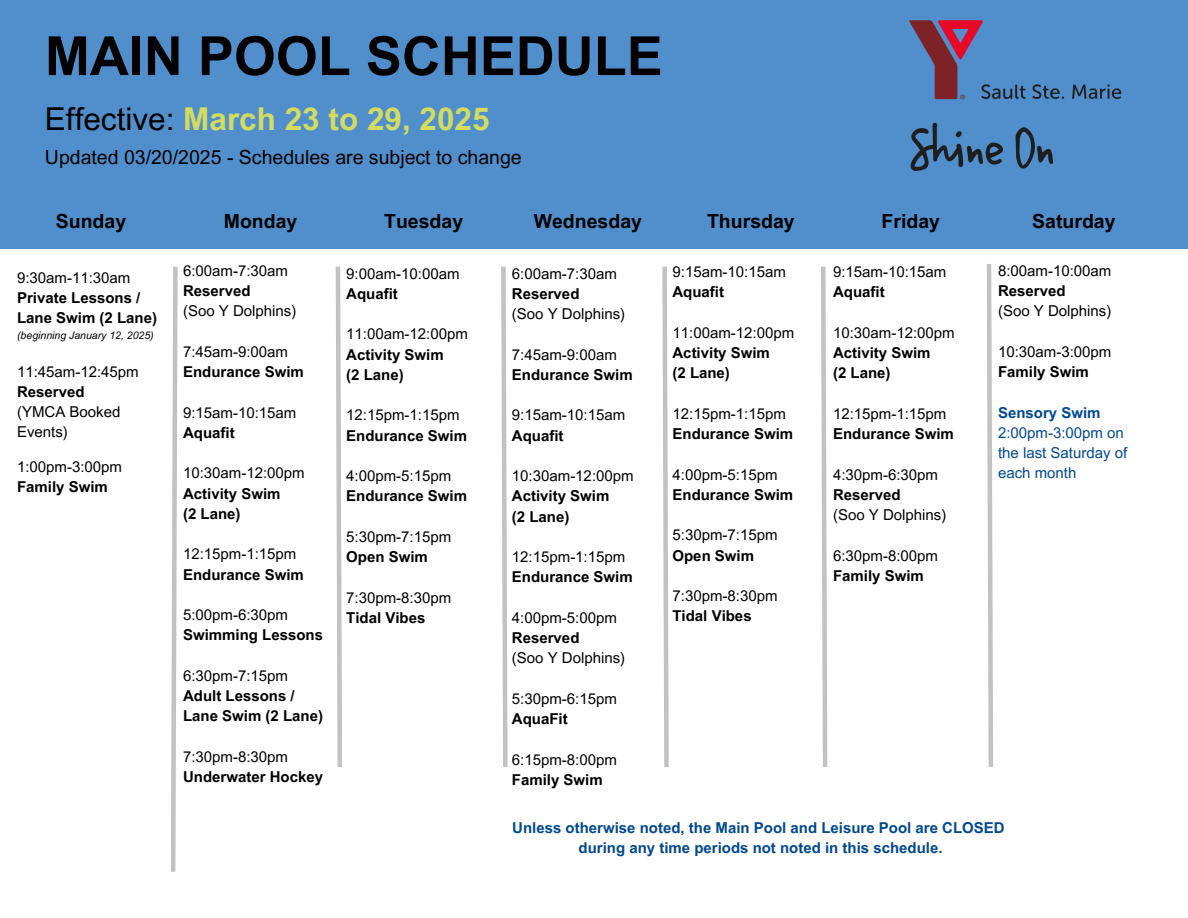
<style>
.page{position:relative;width:1188px;height:918px;background:#fff}
.page>*{position:absolute;margin:0;border:0;box-sizing:border-box;transform-origin:0 0}
.t1{font:700 54px "Arial MT Pro";color:#000}
.t2{font:700 31.5px "Arial MT Pro";color:#d4dc60}
.t3{font:700 19.5px "Arial MT Pro";color:#000}
.t4{font:19.5px "Arial MT Pro";color:#000}
.t5{font:15px/20.1px "Arial MT Pro";color:#000}
.t6{font:700 15px/20.1px "Arial MT Pro";color:#000}
.t7{font:700 15px/20.2px "Arial MT Pro";color:#004890;text-align:center}
.t8{font:15px/20.2px "Arial MT Pro";color:#004890}
.t9{font:italic 10.5px "Arial MT Pro";color:#000}
.s1{font-weight:400;color:#000}
</style>
<div class="page">
<div style="left:0;top:0;width:1188px;height:249px;background:#518fcc"></div>
<svg style="left:171px;top:266px;width:7px;height:606px"></svg>
<svg style="left:335px;top:266px;width:7px;height:501px"></svg>
<svg style="left:501px;top:266px;width:7px;height:501px"></svg>
<svg style="left:662px;top:266px;width:7px;height:501px"></svg>
<svg style="left:986px;top:264px;width:7px;height:503px"></svg>
<svg style="left:821px;top:266px;width:7px;height:501px"></svg>
<img style="left:909px;top:20px;width:213px;height:151px">
<p class="t1" style="left:45px;top:36px;width:619px">MAIN POOL SCHEDULE</p>
<p class="t2" style="left:45px;top:107px;width:446px"><span class="s1">Effective:</span> March 23 to 29, 2025</p>
<p class="t4" style="left:45px;top:150px;width:478px">Updated 03/20/2025 - Schedules are subject to change</p>
<h2 class="t3" style="left:56px;top:213px;width:72px">Sunday</h2>
<h2 class="t3" style="left:224px;top:213px;width:75px">Monday</h2>
<h2 class="t3" style="left:384px;top:213px;width:81px">Tuesday</h2>
<h2 class="t3" style="left:534px;top:213px;width:110px">Wednesday</h2>
<h2 class="t3" style="left:707px;top:213px;width:89px">Thursday</h2>
<h2 class="t3" style="left:882px;top:213px;width:60px">Friday</h2>
<h2 class="t3" style="left:1032px;top:213px;width:85px">Saturday</h2>
<h1 class="t5" style="left:17px;top:269px;width:115px">9:30am-11:30am</h1>
<p class="t6" style="left:17px;top:289px;width:141px">Private Lessons /<br>Lane Swim (2 Lane)</p>
<p class="t9" style="left:17px;top:331px;width:138px">(beginning January 12, 2025)</p>
<p class="t5" style="left:17px;top:364px;width:123px">11:45am-12:45pm</p>
<p class="t6" style="left:17px;top:384px;width:69px">Reserved</p>
<p class="t5" style="left:17px;top:404px;width:105px">(YMCA Booked<br>Events)</p>
<p class="t5" style="left:17px;top:458px;width:106px">1:00pm-3:00pm</p>
<p class="t6" style="left:17px;top:478px;width:92px">Family Swim</p>
<p class="t5" style="left:998px;top:262px;width:115px">8:00am-10:00am</p>
<p class="t6" style="left:998px;top:283px;width:69px">Reserved</p>
<p class="t5" style="left:998px;top:303px;width:115px">(Soo Y Dolphins)</p>
<p class="t5" style="left:998px;top:343px;width:115px">10:30am-3:00pm</p>
<p class="t6" style="left:998px;top:364px;width:92px">Family Swim</p>
<p class="t7" style="left:998px;top:404px;width:104px">Sensory Swim</p>
<p class="t8" style="left:998px;top:424px;width:131px">2:00pm-3:00pm on the last Saturday of each month</p>
<p class="t5" style="left:183px;top:262px;width:107px">6:00am-7:30am</p>
<p class="t6" style="left:183px;top:283px;width:69px">Reserved</p>
<p class="t5" style="left:183px;top:303px;width:115px">(Soo Y Dolphins)</p>
<p class="t5" style="left:183px;top:343px;width:107px">7:45am-9:00am</p>
<p class="t6" style="left:183px;top:364px;width:122px">Endurance Swim</p>
<p class="t5" style="left:183px;top:404px;width:115px">9:15am-10:15am</p>
<p class="t6" style="left:183px;top:424px;width:53px">Aquafit</p>
<p class="t5" style="left:183px;top:465px;width:123px">10:30am-12:00pm</p>
<p class="t6" style="left:183px;top:485px;width:99px">Activity Swim</p>
<p class="t6" style="left:183px;top:505px;width:59px">(2 Lane)</p>
<p class="t5" style="left:183px;top:546px;width:115px">12:15pm-1:15pm</p>
<p class="t6" style="left:183px;top:566px;width:122px">Endurance Swim</p>
<p class="t5" style="left:183px;top:607px;width:107px">5:00pm-6:30pm</p>
<p class="t6" style="left:183px;top:627px;width:141px">Swimming Lessons</p>
<p class="t5" style="left:183px;top:667px;width:107px">6:30pm-7:15pm</p>
<p class="t6" style="left:183px;top:688px;width:141px">Adult Lessons /<br>Lane Swim (2 Lane)</p>
<p class="t5" style="left:183px;top:748px;width:107px">7:30pm-8:30pm</p>
<p class="t6" style="left:183px;top:769px;width:141px">Underwater Hockey</p>
<p class="t5" style="left:673px;top:264px;width:115px">9:15am-10:15am</p>
<p class="t6" style="left:673px;top:284px;width:53px">Aquafit</p>
<p class="t5" style="left:673px;top:325px;width:123px">11:00am-12:00pm</p>
<p class="t6" style="left:673px;top:345px;width:99px">Activity Swim</p>
<p class="t6" style="left:673px;top:365px;width:59px">(2 Lane)</p>
<p class="t5" style="left:673px;top:406px;width:115px">12:15pm-1:15pm</p>
<p class="t6" style="left:673px;top:426px;width:122px">Endurance Swim</p>
<p class="t5" style="left:673px;top:466px;width:107px">4:00pm-5:15pm</p>
<p class="t6" style="left:673px;top:487px;width:122px">Endurance Swim</p>
<p class="t5" style="left:673px;top:527px;width:107px">5:30pm-7:15pm</p>
<p class="t6" style="left:673px;top:547px;width:83px">Open Swim</p>
<p class="t5" style="left:673px;top:588px;width:107px">7:30pm-8:30pm</p>
<p class="t6" style="left:673px;top:608px;width:81px">Tidal Vibes</p>
<p class="t5" style="left:833px;top:264px;width:115px">9:15am-10:15am</p>
<p class="t6" style="left:833px;top:284px;width:53px">Aquafit</p>
<p class="t5" style="left:833px;top:325px;width:123px">10:30am-12:00pm</p>
<p class="t6" style="left:833px;top:345px;width:99px">Activity Swim</p>
<p class="t6" style="left:833px;top:365px;width:59px">(2 Lane)</p>
<p class="t5" style="left:833px;top:406px;width:115px">12:15pm-1:15pm</p>
<p class="t6" style="left:833px;top:426px;width:122px">Endurance Swim</p>
<p class="t5" style="left:833px;top:466px;width:107px">4:30pm-6:30pm</p>
<p class="t6" style="left:833px;top:487px;width:69px">Reserved</p>
<p class="t5" style="left:833px;top:507px;width:115px">(Soo Y Dolphins)</p>
<p class="t5" style="left:833px;top:547px;width:107px">6:30pm-8:00pm</p>
<p class="t6" style="left:833px;top:568px;width:92px">Family Swim</p>
<p class="t5" style="left:512px;top:265px;width:107px">6:00am-7:30am</p>
<p class="t6" style="left:512px;top:286px;width:69px">Reserved</p>
<p class="t5" style="left:512px;top:306px;width:115px">(Soo Y Dolphins)</p>
<p class="t5" style="left:512px;top:346px;width:107px">7:45am-9:00am</p>
<p class="t6" style="left:512px;top:367px;width:122px">Endurance Swim</p>
<p class="t5" style="left:512px;top:407px;width:115px">9:15am-10:15am</p>
<p class="t6" style="left:512px;top:427px;width:53px">Aquafit</p>
<p class="t5" style="left:512px;top:468px;width:123px">10:30am-12:00pm</p>
<p class="t6" style="left:512px;top:488px;width:99px">Activity Swim</p>
<p class="t6" style="left:512px;top:508px;width:59px">(2 Lane)</p>
<p class="t5" style="left:512px;top:549px;width:115px">12:15pm-1:15pm</p>
<p class="t6" style="left:512px;top:569px;width:122px">Endurance Swim</p>
<p class="t5" style="left:512px;top:610px;width:107px">4:00pm-5:00pm</p>
<p class="t6" style="left:512px;top:630px;width:69px">Reserved</p>
<p class="t5" style="left:512px;top:650px;width:115px">(Soo Y Dolphins)</p>
<p class="t5" style="left:512px;top:691px;width:107px">5:30pm-6:15pm</p>
<p class="t6" style="left:512px;top:711px;width:57px">AquaFit</p>
<p class="t5" style="left:512px;top:751px;width:107px">6:15pm-8:00pm</p>
<p class="t6" style="left:512px;top:772px;width:92px">Family Swim</p>
<p class="t5" style="left:346px;top:265px;width:115px">9:00am-10:00am</p>
<p class="t6" style="left:346px;top:286px;width:53px">Aquafit</p>
<p class="t5" style="left:346px;top:326px;width:123px">11:00am-12:00pm</p>
<p class="t6" style="left:346px;top:346px;width:99px">Activity Swim</p>
<p class="t6" style="left:346px;top:367px;width:59px">(2 Lane)</p>
<p class="t5" style="left:346px;top:407px;width:115px">12:15pm-1:15pm</p>
<p class="t6" style="left:346px;top:427px;width:122px">Endurance Swim</p>
<p class="t5" style="left:346px;top:468px;width:107px">4:00pm-5:15pm</p>
<p class="t6" style="left:346px;top:488px;width:122px">Endurance Swim</p>
<p class="t5" style="left:346px;top:529px;width:107px">5:30pm-7:15pm</p>
<p class="t6" style="left:346px;top:549px;width:83px">Open Swim</p>
<p class="t5" style="left:346px;top:589px;width:107px">7:30pm-8:30pm</p>
<p class="t6" style="left:346px;top:610px;width:81px">Tidal Vibes</p>
<p class="t7" style="left:512px;top:819px;width:494px">Unless otherwise noted, the Main Pool and Leisure Pool are CLOSED during any time periods not noted in this schedule.</p>
</div>
